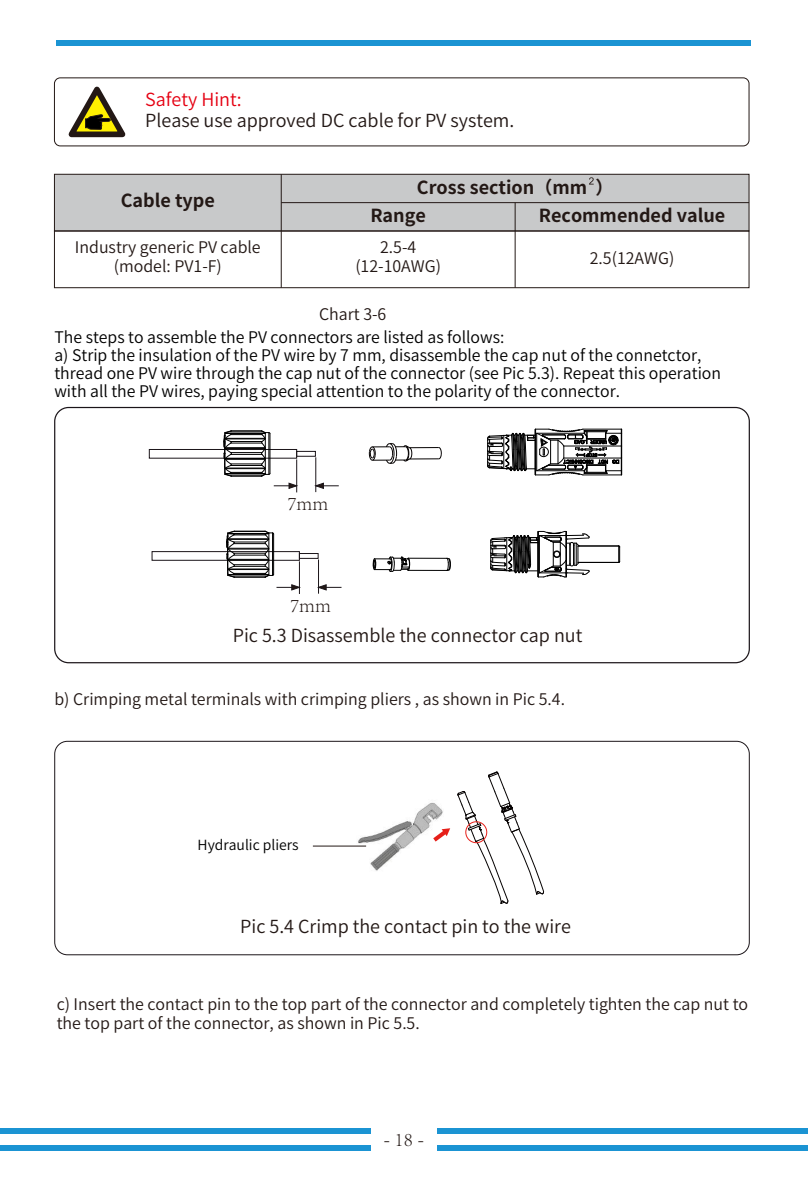
<style>
.page{position:relative;width:808px;height:1191px;background:#fff}
.page>*{position:absolute;margin:0;border:0;box-sizing:border-box;transform-origin:0 0}
.t1{font:300 20px "Adobe Song Std";color:#231815}
.t2{font:18px "Source Han Sans CN";color:#231815}
.t3{font:700 18px "Source Han Sans CN";color:#231815}
.t4{font:18px "Source Han Sans CN";color:#e50012}
.t5{font:16px/18px "Source Han Sans CN";color:#000}
.t6{font:16px/19.2px "Source Han Sans CN";color:#231815;text-align:center}
.t7{font:14px "Source Han Sans SC";color:#000}
</style>
<div class="page">
<div style="left:57px;top:40px;width:694px;height:5px;background:#1b94d3"></div>
<div style="left:0;top:1128px;width:808px;height:6px;background:#1b94d3"></div>
<div style="left:0;top:1145px;width:808px;height:6px;background:#1b94d3"></div>
<div style="left:371px;top:1128px;width:66px;height:23px;background:#fff"></div>
<svg style="left:68px;top:86px;width:58px;height:52px"></svg>
<div style="left:54px;top:78px;width:695px;height:68px;border:1px solid #231815;border-radius:6px"></div>
<div style="left:54px;top:174px;width:695px;height:57px;background:#c8c9ca;border:1px solid #231815"></div>
<hr style="left:281px;top:202px;width:468px;height:1px;background:#231815">
<hr style="left:281px;top:174px;width:1px;height:57px;background:#231815">
<hr style="left:515px;top:203px;width:1px;height:85px;background:#231815">
<svg style="left:589px;top:177px;width:5px;height:7px"></svg>
<div style="left:54px;top:230px;width:695px;height:58px;border:1px solid #231815"></div>
<hr style="left:281px;top:231px;width:1px;height:57px;background:#231815">
<div style="left:54px;top:407px;width:696px;height:256px;border:1px solid #1b1519;border-radius:14px"></div>
<div style="left:54px;top:741px;width:696px;height:214px;border:1px solid #1b1519;border-radius:13px"></div>
<div style="left:149px;top:449px;width:148px;height:10px;border:1px solid #1b1519"></div>
<div style="left:296px;top:451px;width:20px;height:6px;border:1px solid #1b1519"></div>
<hr style="left:296px;top:459px;width:1px;height:33px;background:#1b1519">
<hr style="left:315px;top:457px;width:1px;height:35px;background:#1b1519">
<svg style="left:315px;top:482px;width:24px;height:7px"></svg>
<div style="left:152px;top:551px;width:148px;height:10px;border:1px solid #1b1519"></div>
<div style="left:299px;top:553px;width:20px;height:6px;border:1px solid #1b1519"></div>
<hr style="left:299px;top:561px;width:1px;height:33px;background:#1b1519">
<hr style="left:318px;top:559px;width:1px;height:34px;background:#1b1519">
<svg style="left:276px;top:584px;width:24px;height:6px"></svg>
<svg style="left:319px;top:584px;width:22px;height:6px"></svg>
<svg style="left:369px;top:443px;width:73px;height:21px"></svg>
<hr style="left:408px;top:570px;width:39px;height:1px;background:#000">
<hr style="left:408px;top:558px;width:39px;height:1px;background:#000">
<svg style="left:446px;top:557px;width:5px;height:14px"></svg>
<svg style="left:373px;top:556px;width:37px;height:16px"></svg>
<hr style="left:225px;top:459px;width:40px;height:1px;background:#000">
<hr style="left:231px;top:463px;width:31px;height:1px;background:#000">
<hr style="left:231px;top:465px;width:31px;height:1px;background:#000">
<hr style="left:225px;top:468px;width:40px;height:1px;background:#000">
<hr style="left:231px;top:472px;width:31px;height:1px;background:#000">
<hr style="left:225px;top:473px;width:40px;height:1px;background:#000">
<hr style="left:231px;top:475px;width:31px;height:1px;background:#000">
<hr style="left:231px;top:476px;width:31px;height:1px;background:#000">
<hr style="left:225px;top:458px;width:40px;height:1px;background:#000">
<hr style="left:231px;top:454px;width:31px;height:1px;background:#000">
<hr style="left:225px;top:447px;width:40px;height:1px;background:#000">
<hr style="left:225px;top:448px;width:40px;height:1px;background:#000">
<hr style="left:231px;top:452px;width:31px;height:1px;background:#000">
<hr style="left:231px;top:433px;width:31px;height:1px;background:#000">
<hr style="left:231px;top:434px;width:31px;height:1px;background:#000">
<hr style="left:225px;top:438px;width:40px;height:1px;background:#000">
<hr style="left:231px;top:441px;width:31px;height:1px;background:#000">
<hr style="left:231px;top:443px;width:31px;height:1px;background:#000">
<hr style="left:231px;top:430px;width:31px;height:1px;background:#000">
<hr style="left:231px;top:431px;width:31px;height:1px;background:#000">
<svg style="left:224px;top:430px;width:8px;height:47px"></svg>
<svg style="left:261px;top:430px;width:36px;height:59px"></svg>
<svg style="left:490px;top:530px;width:130px;height:48px"></svg>
<hr style="left:234px;top:566px;width:32px;height:1px;background:#000">
<hr style="left:228px;top:568px;width:41px;height:1px;background:#000">
<hr style="left:228px;top:569px;width:41px;height:1px;background:#000">
<hr style="left:234px;top:573px;width:31px;height:1px;background:#000">
<hr style="left:228px;top:574px;width:41px;height:1px;background:#000">
<hr style="left:234px;top:576px;width:31px;height:1px;background:#000">
<hr style="left:234px;top:577px;width:31px;height:1px;background:#000">
<hr style="left:228px;top:559px;width:41px;height:1px;background:#000">
<hr style="left:228px;top:560px;width:41px;height:1px;background:#000">
<hr style="left:234px;top:564px;width:31px;height:1px;background:#000">
<hr style="left:234px;top:555px;width:32px;height:1px;background:#000">
<hr style="left:228px;top:548px;width:41px;height:1px;background:#000">
<hr style="left:228px;top:549px;width:41px;height:1px;background:#000">
<hr style="left:234px;top:553px;width:31px;height:1px;background:#000">
<hr style="left:234px;top:541px;width:31px;height:1px;background:#000">
<hr style="left:234px;top:543px;width:32px;height:1px;background:#000">
<hr style="left:234px;top:531px;width:32px;height:1px;background:#000">
<hr style="left:234px;top:533px;width:31px;height:1px;background:#000">
<hr style="left:234px;top:534px;width:32px;height:1px;background:#000">
<hr style="left:228px;top:538px;width:41px;height:1px;background:#000">
<hr style="left:228px;top:539px;width:41px;height:1px;background:#000">
<svg style="left:226px;top:530px;width:9px;height:48px"></svg>
<svg style="left:264px;top:530px;width:10px;height:48px"></svg>
<svg style="left:487px;top:428px;width:135px;height:48px"></svg>
<img style="left:357px;top:802px;width:86px;height:69px">
<hr style="left:313px;top:845px;width:53px;height:1px;background:#231815">
<svg style="left:457px;top:771px;width:87px;height:133px"></svg>
<svg style="left:433px;top:828px;width:17px;height:13px"></svg>
<div style="left:465px;top:821px;width:22px;height:22px;border:1px solid #e61f19;border-radius:50%"></div>
<p class="t4" style="left:145px;top:89px;width:98px">Safety Hint:</p>
<p class="t2" style="left:145px;top:111px;width:371px">Please use approved DC cable for PV system.</p>
<p class="t3" style="left:121px;top:190px;width:96px">Cable type</p>
<p class="t3" style="left:417px;top:177px;width:198px">Cross section（mm ）</p>
<p class="t3" style="left:370px;top:205px;width:57px">Range</p>
<p class="t3" style="left:539px;top:205px;width:188px">Recommended value</p>
<p class="t6" style="left:75px;top:238px;width:187px">Industry generic PV cable (model: PV1-F)</p>
<p class="t6" style="left:355px;top:238px;width:87px">2.5-4 (12-10AWG)</p>
<p class="t6" style="left:590px;top:249px;width:86px">2.5(12AWG)</p>
<p class="t6" style="left:319px;top:304px;width:69px">Chart 3-6</p>
<p class="t5" style="left:54px;top:329px;width:668px">The steps to assemble the PV connectors are listed as follows:<br>a) Strip the insulation of the PV wire by 7 mm, disassemble the cap nut of the connetctor, thread one PV wire through the cap nut of the connector (see Pic 5.3). Repeat this operation with all the PV wires, paying special attention to the polarity of the connector.</p>
<p class="t1" style="left:287px;top:492px;width:42px">7mm</p>
<p class="t1" style="left:290px;top:593px;width:42px">7mm</p>
<p class="t2" style="left:233px;top:625px;width:351px">Pic 5.3 Disassemble the connector cap nut</p>
<p class="t6" style="left:54px;top:690px;width:512px">b) Crimping metal terminals with crimping pliers , as shown in Pic 5.4.</p>
<p class="t7" style="left:198px;top:837px;width:103px">Hydraulic pliers</p>
<p class="t2" style="left:240px;top:916px;width:332px">Pic 5.4 Crimp the contact pin to the wire</p>
<p class="t6" style="left:57px;top:994px;width:693px;text-align:left">c) Insert the contact pin to the top part of the connector and completely tighten the cap nut to the top part of the connector, as shown in Pic 5.5.</p>
<p class="t1" style="left:383px;top:1128px;width:43px">- 18 -</p>
</div>
